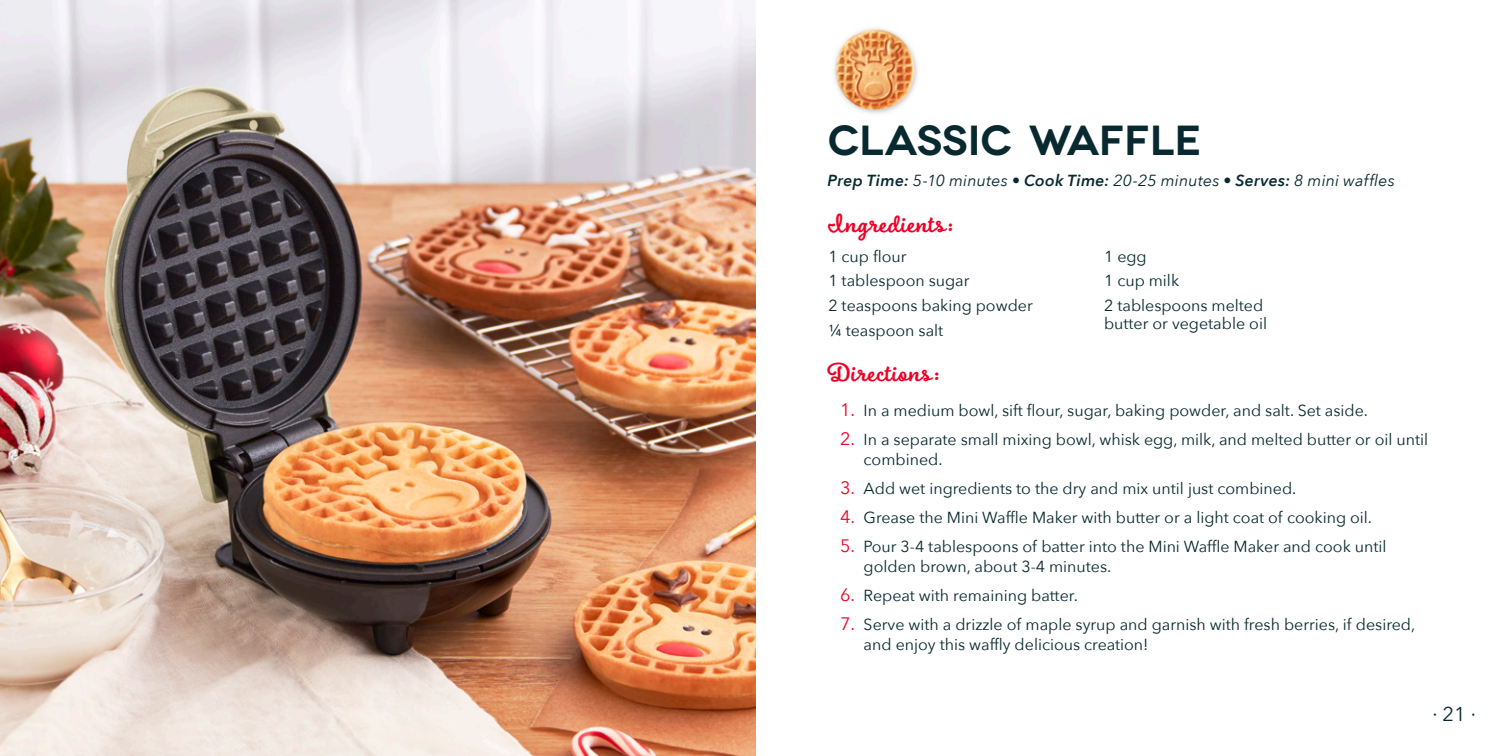
<style>
.page{position:relative;width:1512px;height:756px;background:#fff}
.page>*{position:absolute;margin:0;border:0;box-sizing:border-box;transform-origin:0 0}
.Recipe_Name{font:600 42px "Novecentowide";color:#08292f}
.Recipe_Subheads{font:700 28px "Boucherie Cursive";letter-spacing:.03em;color:#ef0027}
.t1{font:20px "Avenir Next";color:#08292f}
.Recipe_Text_-_Ingredients{font:16px/20px "Avenir Next";color:#08292f}
.Recipe_-_Nutritional_Facts{font:italic 16px "Avenir Next";letter-spacing:.01em;color:#08292f}
.s1{font-weight:600}
.s2{font-size:18px;color:#ef0027}
</style>
<div class="page">
<img style="left:0;top:0;width:756px;height:756px">
<img style="left:833px;top:28px;width:85px;height:86px">
<p class="Recipe_Name" style="left:828px;top:115px;width:376px">CLASSIC WAFFLE</p>
<p class="Recipe_-_Nutritional_Facts" style="left:828px;top:167px;width:569px"><span class="s1">Prep Time:</span> 5-10 minutes • <span class="s1">Cook Time:</span> 20-25 minutes • <span class="s1">Serves:</span> 8 mini waffles</p>
<p class="Recipe_Subheads" style="left:828px;top:206px;width:126px">Ingredients:</p>
<p class="Recipe_Text_-_Ingredients" style="left:828px;top:245px;width:80px">1 cup flour</p>
<p class="Recipe_Text_-_Ingredients" style="left:828px;top:270px;width:143px">1 tablespoon sugar</p>
<p class="Recipe_Text_-_Ingredients" style="left:828px;top:295px;width:206px">2 teaspoons baking powder</p>
<p class="Recipe_Text_-_Ingredients" style="left:828px;top:320px;width:116px">¼ teaspoon salt</p>
<p class="Recipe_Subheads" style="left:828px;top:355px;width:113px">Directions:</p>
<p class="Recipe_Text_-_Ingredients" style="left:1104px;top:245px;width:44px">1 egg</p>
<p class="Recipe_Text_-_Ingredients" style="left:1104px;top:270px;width:77px">1 cup milk</p>
<p class="Recipe_Text_-_Ingredients" style="left:1104px;top:296px;width:164px;line-height:18px">2 tablespoons melted butter or vegetable oil</p>
<p class="Recipe_Text_-_Ingredients" style="left:840px;top:399px;width:530px"><span class="s2">1.</span> In a medium bowl, sift flour, sugar, baking powder, and salt. Set aside.</p>
<p class="Recipe_Text_-_Ingredients" style="left:864px;top:428px;width:566px;text-indent:-24px"><span class="s2">2.</span> In a separate small mixing bowl, whisk egg, milk, and melted butter or oil until combined.</p>
<p class="Recipe_Text_-_Ingredients" style="left:840px;top:477px;width:458px"><span class="s2">3.</span> Add wet ingredients to the dry and mix until just combined.</p>
<p class="Recipe_Text_-_Ingredients" style="left:840px;top:506px;width:534px"><span class="s2">4.</span> Grease the Mini Waffle Maker with butter or a light coat of cooking oil.</p>
<p class="Recipe_Text_-_Ingredients" style="left:864px;top:535px;width:524px;text-indent:-24px"><span class="s2">5.</span> Pour 3-4 tablespoons of batter into the Mini Waffle Maker and cook until golden brown, about 3-4 minutes.</p>
<p class="Recipe_Text_-_Ingredients" style="left:840px;top:584px;width:239px"><span class="s2">6.</span> Repeat with remaining batter.</p>
<p class="Recipe_Text_-_Ingredients" style="left:864px;top:613px;width:553px;text-indent:-24px"><span class="s2">7.</span> Serve with a drizzle of maple syrup and garnish with fresh berries, if desired, and enjoy this waffly delicious creation!</p>
<p class="t1" style="left:1432px;top:697px;width:45px">∙ 21 ∙</p>
</div>
